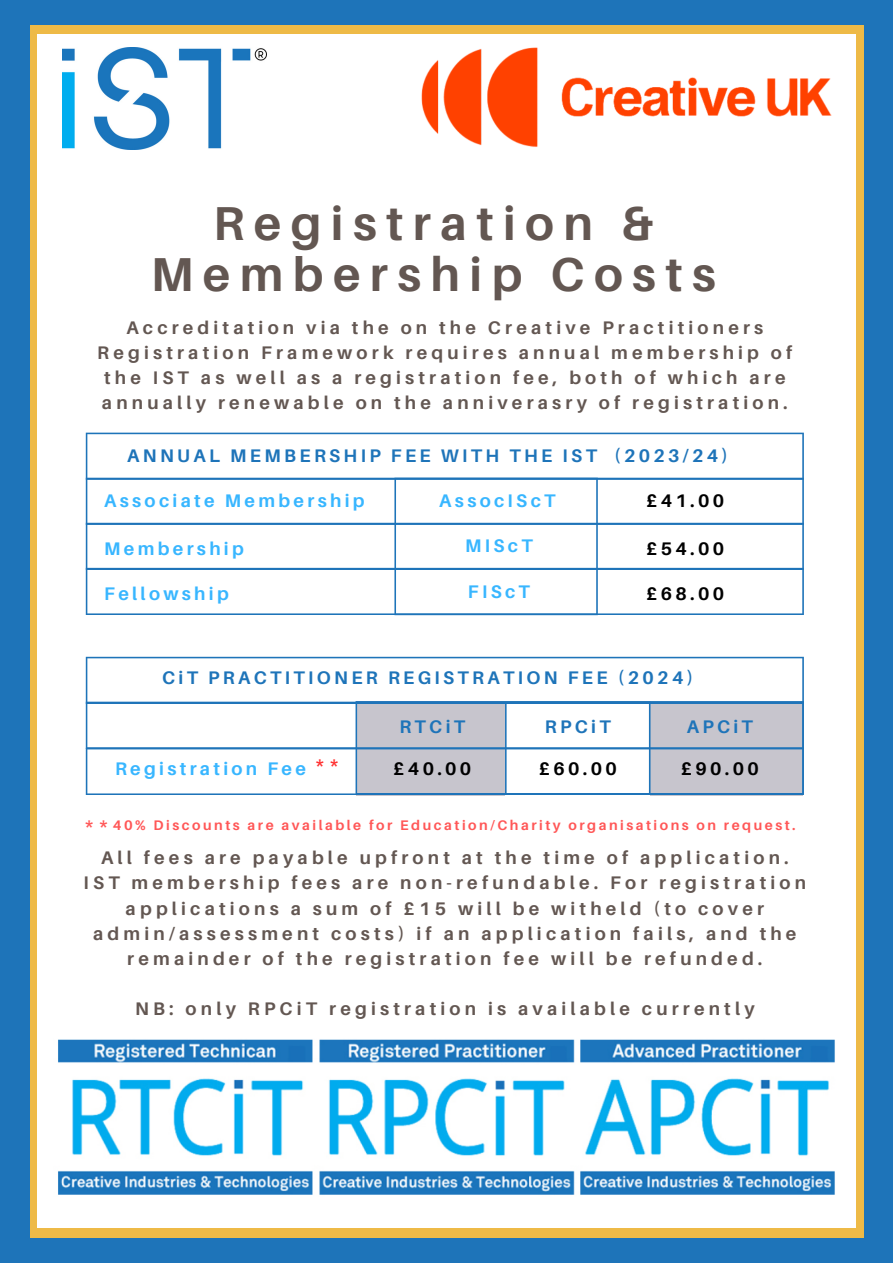
<style>
.page{position:relative;width:893px;height:1263px;background:#1e74b9}
.page>*{position:absolute;margin:0;border:0;box-sizing:border-box;transform-origin:0 0}
.t1{font:700 47.62px/50.9px "Aileron";letter-spacing:.2em;color:#635752;text-align:center}
.t2{font:700 18.23px/25px "Aileron";letter-spacing:.23em;color:#635752;text-align:center}
.t3{font:700 18.23px "Aileron";letter-spacing:.18em;color:#1e74b9}
.t4{font:700 18.23px "Aileron";letter-spacing:.18em;color:#38b6ff}
.t5{font:700 18.23px "Aileron";letter-spacing:.18em;color:#000}
.t6{font:700 18.23px "Aileron";color:#ff3131}
.t7{font:700 18.23px "Aileron";color:#ff5757}
.t8{font:700 13.88px "Aileron";letter-spacing:.18em;color:#ff5757}
</style>
<div class="page">
<div style="left:30px;top:25px;width:833px;height:1213px;background:#eeba47"></div>
<div style="left:38px;top:35px;width:817px;height:1193px;background:#fff"></div>
<svg style="left:86px;top:433px;width:718px;height:182px"></svg>
<img style="left:58px;top:1039px;width:777px;height:156px">
<img style="left:62px;top:48px;width:205px;height:102px">
<img style="left:421px;top:48px;width:411px;height:99px">
<svg style="left:86px;top:657px;width:718px;height:139px"></svg>
<h3 class="t1" style="left:151px;top:197px;width:566px">Registration &amp;<br>Membership Costs</h3>
<h3 class="t2" style="left:97px;top:315px;width:696px">Accreditation via the on the Creative Practitioners Registration Framework requires annual membership of the IST as well as a registration fee, both of which are annually renewable on the anniverasry of registration.</h3>
<h3 class="t3" style="left:127px;top:445px;width:602px">ANNUAL MEMBERSHIP FEE WITH THE IST (2023/24)</h3>
<h3 class="t4" style="left:104px;top:489px;width:262px">Associate Membership</h3>
<h3 class="t4" style="left:104px;top:537px;width:141px">Membership</h3>
<h3 class="t4" style="left:439px;top:489px;width:118px">AssocIScT</h3>
<h3 class="t4" style="left:465px;top:535px;width:69px">MIScT</h3>
<h3 class="t5" style="left:646px;top:489px;width:80px">£41.00</h3>
<h3 class="t5" style="left:646px;top:537px;width:80px">£54.00</h3>
<h3 class="t4" style="left:104px;top:582px;width:126px">Fellowship</h3>
<h3 class="t4" style="left:468px;top:580px;width:64px">FIScT</h3>
<h3 class="t5" style="left:646px;top:582px;width:80px">£68.00</h3>
<p class="t3" style="left:162px;top:666px;width:533px">CiT PRACTITIONER REGISTRATION FEE (2024)</p>
<p class="t3" style="left:399px;top:715px;width:67px">RTCiT</p>
<p class="t3" style="left:545px;top:715px;width:67px">RPCiT</p>
<h1 class="t3" style="left:686px;top:715px;width:68px">APCiT</h1>
<h3 class="t6" style="left:314px;top:750px;width:27px">**</h3>
<h3 class="t4" style="left:115px;top:758px;width:192px">Registration Fee</h3>
<h3 class="t5" style="left:393px;top:758px;width:80px">£40.00</h3>
<h3 class="t5" style="left:539px;top:757px;width:80px">£60.00</h3>
<h3 class="t5" style="left:681px;top:757px;width:80px">£90.00</h3>
<h3 class="t8" style="left:113px;top:816px;width:684px">40% Discounts are available for Education/Charity organisations on request.</h3>
<p class="t7" style="left:84px;top:812px;width:27px">**</p>
<p class="t2" style="left:84px;top:845px;width:724px">All fees are payable upfront at the time of application.<br>IST membership fees are non-refundable. For registration applications a sum of £15 will be witheld (to cover admin/assessment costs) if an application fails, and the remainder of the registration fee will be refunded.</p>
<p class="t2" style="left:135px;top:995px;width:621px">NB: only RPCiT registration is available currently</p>
</div>
